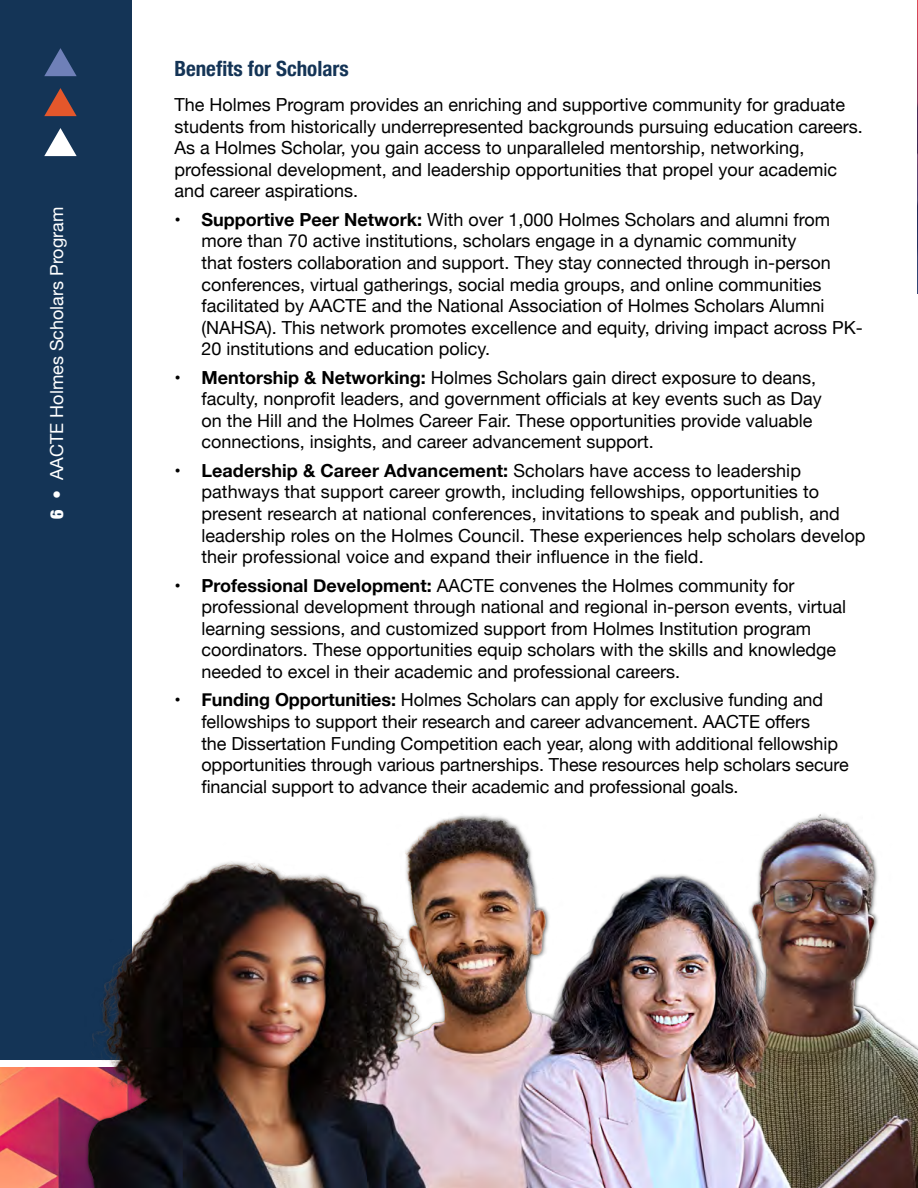
<style>
.page{position:relative;width:918px;height:1188px;background:#fff}
.page>*{position:absolute;margin:0;border:0;box-sizing:border-box;transform-origin:0 0}
.t1{font:700 condensed 21px "Helvetica Neue";color:#143456}
.t2{font:18px/21.6px "Helvetica Neue";color:#000}
.t3{font:18px "Helvetica Neue";color:#fff}
.s1{font-weight:900;font-stretch:condensed}
.s2{font-weight:700}
</style>
<div class="page">
<img style="left:917px;top:0;width:1px;height:294px">
<img style="left:1px;top:1068px;width:69px;height:120px">
<div style="left:0;top:0;width:131px;height:1059px;background:#143456"></div>
<svg style="left:44px;top:48px;width:33px;height:28px"></svg>
<svg style="left:44px;top:88px;width:33px;height:28px"></svg>
<svg style="left:44px;top:128px;width:33px;height:28px"></svg>
<img style="left:70px;top:679px;width:848px;height:509px">
<p class="t3" style="left:44px;top:519px;width:313px;rotate:-90deg"><span class="s1">6 •</span> AACTE Holmes Scholars Program</p>
<p class="t1" style="left:174px;top:51px;width:176px">Benefits for Scholars</p>
<p class="t2" style="left:174px;top:95px;width:690px">The Holmes Program provides an enriching and supportive community for graduate students from historically underrepresented backgrounds pursuing education careers.<br>As a Holmes Scholar, you gain access to unparalleled mentorship, networking, professional development, and leadership opportunities that propel your academic and career aspirations.</p>
<p class="t2" style="left:201px;top:210px;width:663px;text-indent:-27px">• <span class="s2">Supportive Peer Network:</span> With over 1,000 Holmes Scholars and alumni from more than 70 active institutions, scholars engage in a dynamic community<br>that fosters collaboration and support. They stay connected through in-person conferences, virtual gatherings, social media groups, and online communities facilitated by AACTE and the National Association of Holmes Scholars Alumni (NAHSA). This network promotes excellence and equity, driving impact across PK-20 institutions and education policy.</p>
<p class="t2" style="left:201px;top:367px;width:622px;text-indent:-27px">• <span class="s2">Mentorship &amp; Networking:</span> Holmes Scholars gain direct exposure to deans, faculty, nonprofit leaders, and government officials at key events such as Day on the Hill and the Holmes Career Fair. These opportunities provide valuable connections, insights, and career advancement support.</p>
<p class="t2" style="left:201px;top:461px;width:666px;text-indent:-27px">• <span class="s2">Leadership &amp; Career Advancement:</span> Scholars have access to leadership pathways that support career growth, including fellowships, opportunities to present research at national conferences, invitations to speak and publish, and leadership roles on the Holmes Council. These experiences help scholars develop their professional voice and expand their influence in the field.</p>
<p class="t2" style="left:201px;top:575px;width:646px;text-indent:-27px">• <span class="s2">Professional Development:</span> AACTE convenes the Holmes community for professional development through national and regional in-person events, virtual learning sessions, and customized support from Holmes Institution program coordinators. These opportunities equip scholars with the skills and knowledge needed to excel in their academic and professional careers.</p>
<p class="t2" style="left:201px;top:690px;width:649px;text-indent:-27px"><span class="s2">• Funding Opportunities:</span> Holmes Scholars can apply for exclusive funding and fellowships to support their research and career advancement. AACTE offers<br>the Dissertation Funding Competition each year, along with additional fellowship opportunities through various partnerships. These resources help scholars secure financial support to advance their academic and professional goals.</p>
</div>
